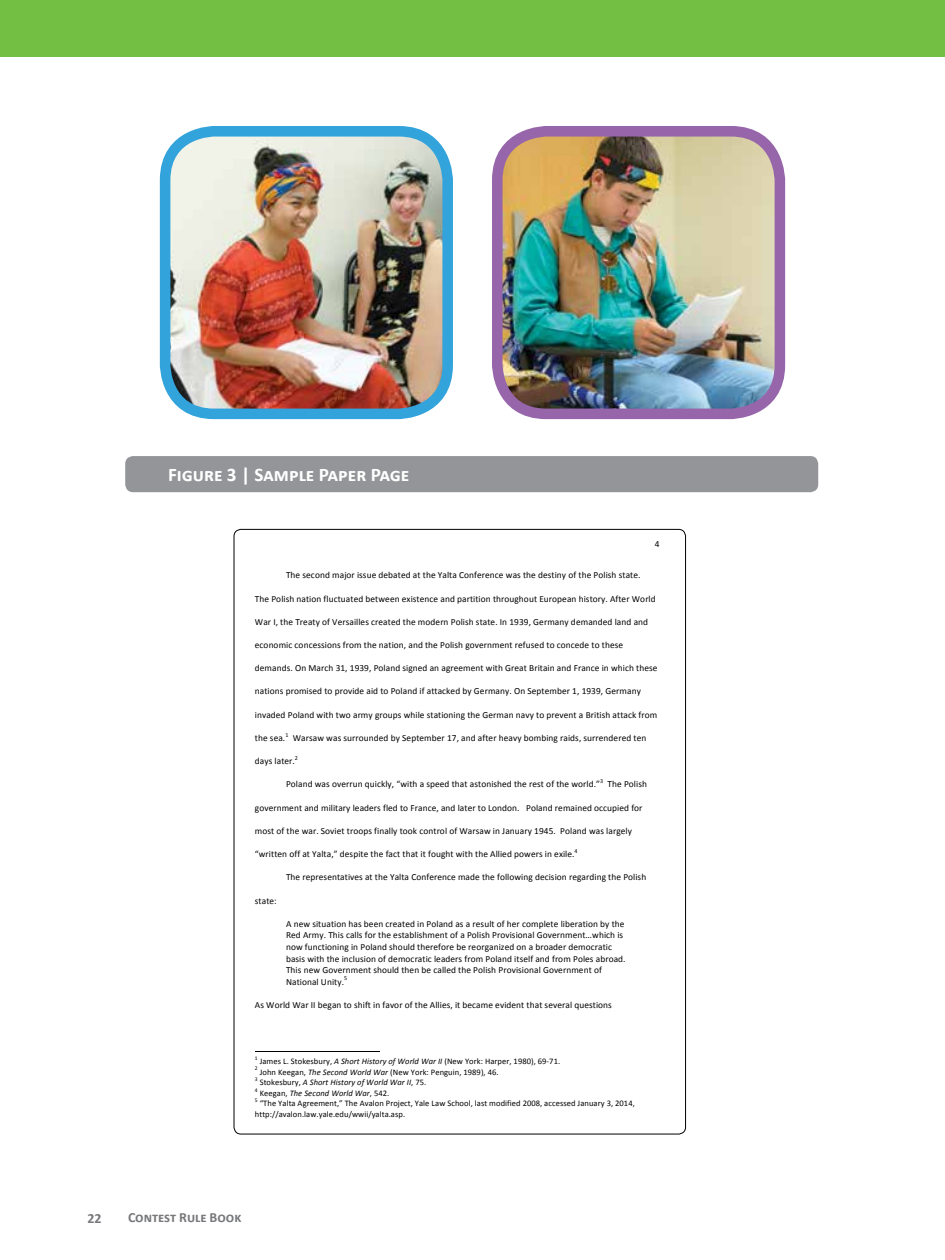
<style>
.page{position:relative;width:945px;height:1260px;background:#fff}
.page>*{position:absolute;margin:0;border:0;box-sizing:border-box;transform-origin:0 0}
.t1{font:700 19.25px "Calibri";color:#fff}
.t2{font:700 14px "Calibri";color:#77787b}
.t3{font:9.28px/11.5px "Calibri";letter-spacing:.01em;color:#000}
.t4{font:8.58px/10.7px "Calibri";letter-spacing:.01em;color:#000}
.t5{font:italic 8.58px "Calibri";letter-spacing:.01em;color:#000}
.t6{font:5.95px "Calibri";color:#000}
.t7{font:5.6px "Calibri";color:#000}
.s1{font-style:italic}
.s2{font-style:normal}
</style>
<div class="page">
<img style="left:172px;top:138px;width:269px;height:269px">
<div style="left:160px;top:126px;width:293px;height:293px;border:11px solid #33a3dc;border-radius:49px"></div>
<img style="left:504px;top:138px;width:269px;height:269px">
<div style="left:492px;top:126px;width:293px;height:293px;border:11px solid #9665aa;border-radius:49px"></div>
<div style="left:0;top:0;width:945px;height:56px;background:#72bf44"></div>
<hr style="left:255px;top:1051px;width:124px;height:1px;background:#000">
<div style="left:125px;top:456px;width:693px;height:36px;background:#939598;border-radius:8px"></div>
<h1 class="t1" style="left:168px;top:463px;width:243px">Figure 3 | Sample Paper Page</h1>
<p class="t3" style="left:655px;top:538px;width:6px">4</p>
<p class="t3" style="left:286px;top:570px;width:356px">The second major issue debated at the Yalta Conference was the destiny of the Polish state.</p>
<p class="t3" style="left:255px;top:593px;width:402px">The Polish nation fluctuated between existence and partition throughout European history. After World</p>
<p class="t3" style="left:255px;top:616px;width:395px">War I, the Treaty of Versailles created the modern Polish state. In 1939, Germany demanded land and</p>
<p class="t3" style="left:255px;top:639px;width:370px">economic concessions from the nation, and the Polish government refused to concede to these</p>
<p class="t3" style="left:255px;top:663px;width:404px">demands. On March 31, 1939, Poland signed an agreement with Great Britain and France in which these</p>
<p class="t3" style="left:255px;top:686px;width:388px">nations promised to provide aid to Poland if attacked by Germany. On September 1, 1939, Germany</p>
<p class="t3" style="left:255px;top:709px;width:404px">invaded Poland with two army groups while stationing the German navy to prevent a British attack from</p>
<p class="t3" style="left:255px;top:732px;width:32px">the sea.</p>
<p class="t6" style="left:285px;top:731px;width:5px">1</p>
<p class="t3" style="left:293px;top:732px;width:355px">Warsaw was surrounded by September 17, and after heavy bombing raids, surrendered ten</p>
<p class="t3" style="left:255px;top:755px;width:42px">days later.</p>
<p class="t6" style="left:295px;top:754px;width:5px">2</p>
<p class="t3" style="left:286px;top:779px;width:316px">Poland was overrun quickly, “with a speed that astonished the rest of the world.”</p>
<p class="t6" style="left:600px;top:777px;width:5px">3</p>
<p class="t3" style="left:608px;top:779px;width:41px">The Polish</p>
<p class="t3" style="left:255px;top:802px;width:389px">government and military leaders fled to France, and later to London. Poland remained occupied for</p>
<p class="t3" style="left:255px;top:825px;width:379px">most of the war. Soviet troops finally took control of Warsaw in January 1945. Poland was largely</p>
<p class="t3" style="left:255px;top:848px;width:321px">“written off at Yalta,” despite the fact that it fought with the Allied powers in exile.</p>
<p class="t6" style="left:575px;top:847px;width:5px">4</p>
<p class="t3" style="left:286px;top:872px;width:362px">The representatives at the Yalta Conference made the following decision regarding the Polish</p>
<p class="t3" style="left:255px;top:895px;width:23px">state:</p>
<p class="t3" style="left:286px;top:918px;width:341px">A new situation has been created in Poland as a result of her complete liberation by the Red Army. This calls for the establishment of a Polish Provisional Government…which is now functioning in Poland should therefore be reorganized on a broader democratic basis with the inclusion of democratic leaders from Poland itself and from Poles abroad.<br>This new Government should then be called the Polish Provisional Government of National Unity.</p>
<p class="t6" style="left:344px;top:975px;width:5px">5</p>
<p class="t3" style="left:255px;top:999px;width:358px">As World War II began to shift in favor of the Allies, it became evident that several questions</p>
<p class="t7" style="left:255px;top:1054px;width:4px">1</p>
<p class="t4" style="left:260px;top:1056px;width:302px">James L. Stokesbury, <span class="s1">A Short History of World War II</span> (New York: Harper, 1980), 69--‐71.</p>
<p class="t7" style="left:255px;top:1065px;width:4px">2</p>
<p class="t4" style="left:260px;top:1067px;width:240px">John Keegan, <span class="s1">The Second World War</span> (New York: Penguin, 1989), 46.</p>
<p class="t7" style="left:255px;top:1076px;width:4px">3</p>
<p class="t5" style="left:260px;top:1077px;width:168px"><span class="s2">Stokesbury,</span> A Short History of World War II<span class="s2">, 75.</span></p>
<p class="t7" style="left:255px;top:1086px;width:4px">4</p>
<p class="t5" style="left:260px;top:1087px;width:131px"><span class="s2">Keegan,</span> The Second World War<span class="s2">, 542.</span></p>
<p class="t7" style="left:255px;top:1096px;width:4px">5</p>
<p class="t4" style="left:255px;top:1098px;width:381px;text-indent:5px">“The Yalta Agreement,” The Avalon Project, Yale Law School, last modified 2008, accessed January 3, 2014, http://avalon.law.yale.edu/wwii/yalta.asp.</p>
<h2 class="t2" style="left:88px;top:1209px;width:16px">22</h2>
<h2 class="t2" style="left:128px;top:1209px;width:115px">Contest Rule Book</h2>
</div>
